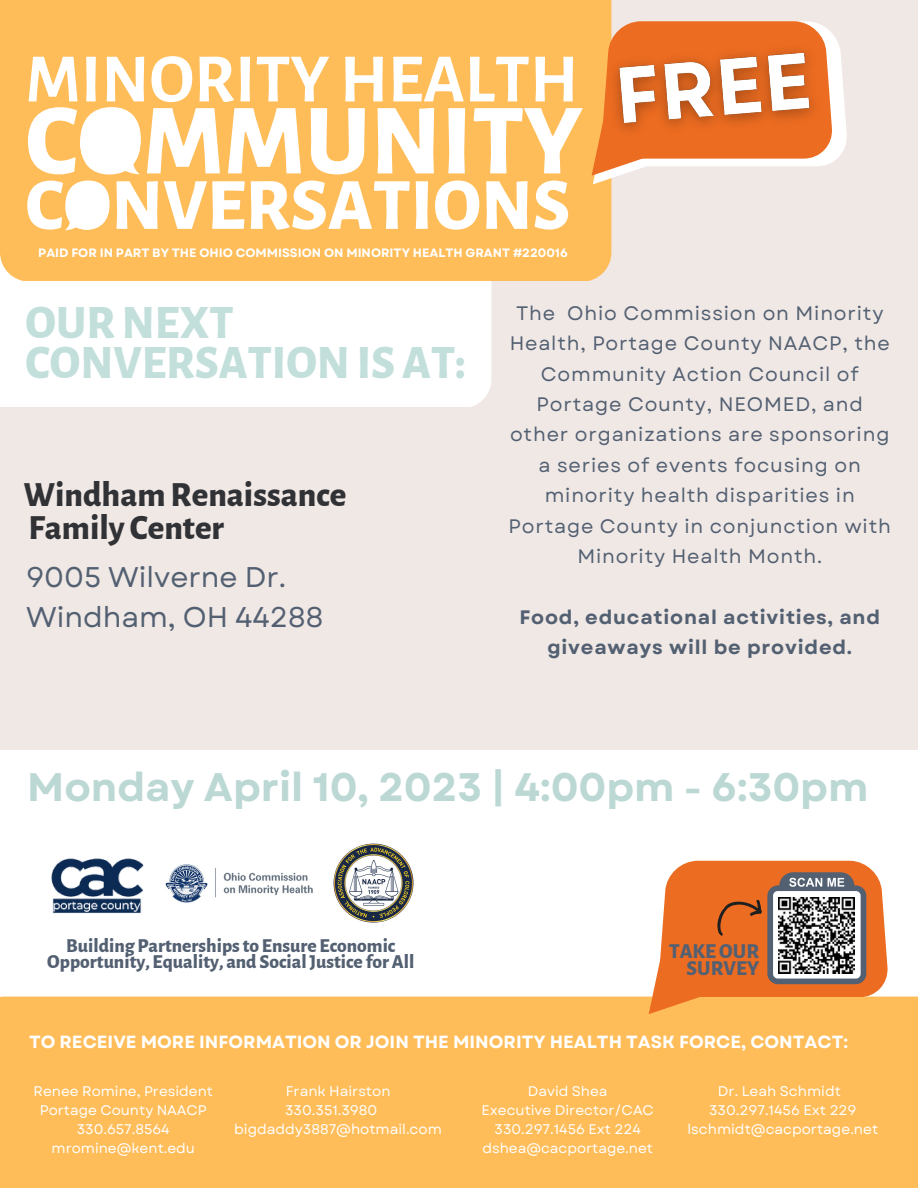
<style>
.page{position:relative;width:918px;height:1188px;background:#f0e8e5}
.page>*{position:absolute;margin:0;border:0;box-sizing:border-box;transform-origin:0 0}
.t1{font:800 101.1px "Alegreya Sans";color:#fff}
.t2{font:800 73.8px "Alegreya Sans";color:#fff}
.t3{font:700 69.45px "Alegreya Sans";color:#fff}
.t4{font:800 47.1px/39.3px "Alegreya Sans";color:#c2dfdb}
.t5{font:700 39.75px "Garet";color:#bcd8d4}
.t6{font:800 34.8px/33.8px "Alegreya Sans";color:#313236}
.t7{font:28.5px/39.3px "Garet";color:#536072}
.t8{font:800 21px/16.8px "Alegreya Sans";color:#536072;text-align:right}
.t9{font:19.5px/30.3px "Garet";letter-spacing:.04em;color:#536072;text-align:center}
.t10{font:800 19.5px/16.4px "Alegreya Sans";color:#536072;text-align:center}
.t11{font:700 19.5px/30.3px "Garet";letter-spacing:.04em;color:#536072;text-align:center}
.t12{font:700 17.7px "Garet";color:#fff}
.t13{font:13.95px/19.2px "Garet";color:#fff;text-align:center}
.t14{font:700 12.15px "Garet";color:#fff}
</style>
<div class="page">
<div style="left:0;top:750px;width:918px;height:247px;background:#fff"></div>
<div style="left:0;top:997px;width:918px;height:191px;background:#ffbd59"></div>
<div style="left:0;top:280px;width:491px;height:127px;background:#fff"></div>
<div style="left:0;top:0;width:611px;height:280px;background:#ffbd59"></div>
<svg style="left:65px;top:186px;width:44px;height:44px"></svg>
<svg style="left:80px;top:115px;width:60px;height:59px"></svg>
<svg style="left:649px;top:861px;width:239px;height:153px"></svg>
<img style="left:48px;top:837px;width:100px;height:78px">
<img style="left:162px;top:859px;width:156px;height:48px">
<img style="left:334px;top:843px;width:79px;height:80px">
<img style="left:571px;top:4px;width:276px;height:178px">
<h3 class="t3" style="left:26px;top:46px;width:554px">MINORITYHEALTH</h3>
<h1 class="t1" style="left:26px;top:93px;width:558px">COMMUNITY</h1>
<h2 class="t2" style="left:26px;top:170px;width:546px">CONVERSATIONS</h2>
<p class="t14" style="left:38px;top:244px;width:531px">PAID FOR IN PART BY THE OHIO COMMISSION ON MINORITY HEALTH GRANT #220016</p>
<h3 class="t4" style="left:26px;top:304px;width:442px">OUR NEXT<br>CONVERSATION ISAT:</h3>
<h3 class="t6" style="left:24px;top:478px;width:324px">Windham Renaissance<br>Family Center</h3>
<h3 class="t7" style="left:26px;top:558px;width:299px">9005 Wilverne Dr.<br>Windham, OH 44288</h3>
<p class="t9" style="left:509px;top:298px;width:384px">The Ohio Commission on Minority<br>Health, Portage County NAACP, the<br>Community Action Council of<br>Portage County, NEOMED, and other organizations are sponsoring a series of events focusing on minority health disparities in<br>Portage County in conjunction with<br>Minority Health Month.</p>
<h3 class="t11" style="left:519px;top:602px;width:362px">Food, educational activities, and giveaways will be provided.</h3>
<h3 class="t5" style="left:27px;top:759px;width:843px">Monday April 10, 2023 | 4:00pm - 6:30pm</h3>
<h3 class="t10" style="left:47px;top:938px;width:369px">Building Partnershipsto Ensure Economic<br>Opportunity, Equality, and SocialJustice forAll</h3>
<h3 class="t8" style="left:669px;top:944px;width:91px">TAKEOUR<br>SURVEY</h3>
<p class="t12" style="left:29px;top:1029px;width:821px">TO RECEIVE MORE INFORMATION OR JOIN THE MINORITY HEALTH TASK FORCE, CONTACT:</p>
<p class="t13" style="left:286px;top:1081px;width:106px">Frank Hairston</p>
<p class="t13" style="left:285px;top:1100px;width:94px">330.351.3980</p>
<p class="t13" style="left:234px;top:1120px;width:209px">bigdaddy3887@hotmail.com</p>
<p class="t13" style="left:688px;top:1081px;width:192px">Dr. Leah Schmidt<br>330.297.1456 Ext 229 lschmidt@cacportage.net</p>
<p class="t13" style="left:34px;top:1081px;width:181px">Renee Romine, President<br>Portage County NAACP<br>330.657.8564 mromine@kent.edu</p>
<p class="t13" style="left:481px;top:1081px;width:174px">David Shea<br>Executive Director/CAC<br>330.297.1456 Ext 224 dshea@cacportage.net</p>
</div>
